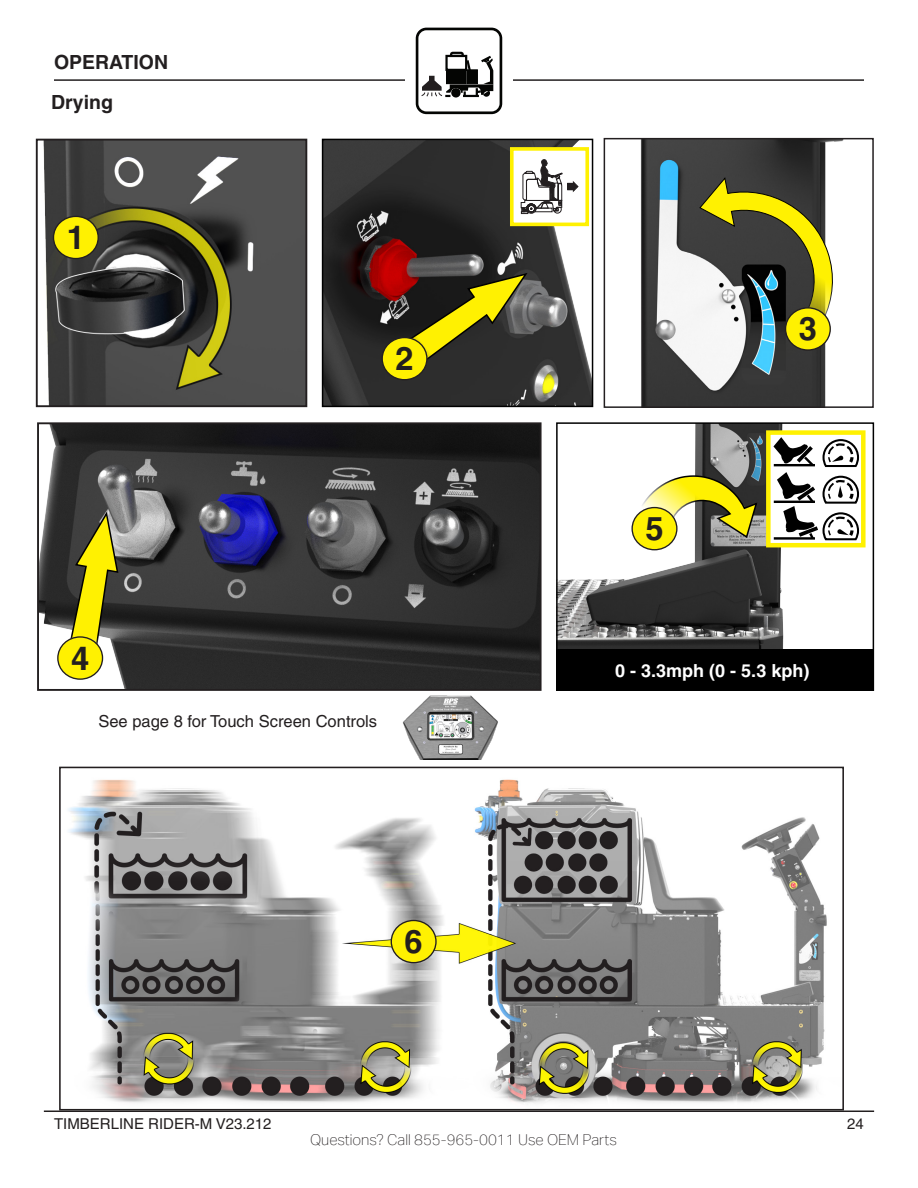
<style>
.page{position:relative;width:918px;height:1188px;background:#fff}
.page>*{position:absolute;margin:0;border:0;box-sizing:border-box;transform-origin:0 0}
.TOC_Header{font:700 32.7px "Helvetica";color:#231f20}
.Sub_Header{font:700 19.5px "Helvetica";color:#231f20}
.t1{font:700 18px "Helvetica";color:#fff}
.Basic{font:16.5px "Helvetica";color:#231f20}
.t2{font:100 15px "Aktiv Grotesk";color:#231f20}
.t3{font:15px "Helvetica";color:#231f20}
</style>
<div class="page">
<hr style="left:44px;top:1111px;width:830px;height:1px;background:#231f20">
<hr style="left:54px;top:79px;width:810px;height:2px;background:#231f20">
<div style="left:405px;top:21px;width:108px;height:99px;background:#fff"></div>
<svg style="left:416px;top:28px;width:86px;height:86px"></svg>
<div style="left:418px;top:30px;width:82px;height:81px;background:#fff;border-radius:8px"></div>
<svg style="left:421px;top:51px;width:73px;height:47px"></svg>
<img style="left:559px;top:425px;width:312px;height:225px">
<div style="left:556px;top:422px;width:318px;height:269px;border:2px solid #000"></div>
<div style="left:556px;top:650px;width:318px;height:41px;background:#000"></div>
<svg style="left:631px;top:474px;width:128px;height:65px"></svg>
<img style="left:325px;top:142px;width:265px;height:262px">
<div style="left:322px;top:139px;width:271px;height:268px;border:2px solid #000"></div>
<svg style="left:508px;top:145px;width:83px;height:83px"></svg>
<div style="left:768px;top:433px;width:95px;height:112px;background:#fff"></div>
<svg style="left:773px;top:437px;width:86px;height:104px"></svg>
<div style="left:766px;top:430px;width:100px;height:117px;border:4px solid #fff101"></div>
<img style="left:43px;top:142px;width:261px;height:262px">
<div style="left:36px;top:139px;width:271px;height:268px;border:2px solid #231f20"></div>
<img style="left:40px;top:425px;width:499px;height:263px">
<div style="left:37px;top:422px;width:505px;height:269px;border:2px solid #231f20"></div>
<div style="left:54px;top:216px;width:44px;height:43px;background:#fff101;border-radius:50%"></div>
<div style="left:53px;top:216px;width:46px;height:43px;border:1px solid #231f20;border-radius:50%"></div>
<img style="left:402px;top:695px;width:96px;height:65px">
<img style="left:640px;top:141px;width:202px;height:264px">
<div style="left:604px;top:138px;width:270px;height:270px;border:2px solid #231f20"></div>
<svg style="left:699px;top:176px;width:143px;height:190px"></svg>
<div style="left:786px;top:308px;width:44px;height:42px;background:#fff101;border-radius:50%"></div>
<div style="left:785px;top:307px;width:46px;height:44px;border:1px solid #231f20;border-radius:50%"></div>
<div style="left:632px;top:508px;width:45px;height:42px;background:#fff101;border-radius:50%"></div>
<div style="left:631px;top:507px;width:47px;height:43px;border:1px solid #231f20;border-radius:50%"></div>
<svg style="left:380px;top:272px;width:148px;height:110px;background:#5b4f24"></svg>
<svg style="left:62px;top:512px;width:57px;height:168px;background:#908c3e"></svg>
<div style="left:382px;top:338px;width:45px;height:42px;background:#fff101;border-radius:50%"></div>
<div style="left:382px;top:337px;width:46px;height:43px;border:1px solid #231f20;border-radius:50%"></div>
<img style="left:68px;top:779px;width:759px;height:325px">
<div style="left:59px;top:767px;width:785px;height:344px;border:2px solid #231f20"></div>
<div style="left:58px;top:637px;width:45px;height:42px;background:#fff101;border-radius:50%"></div>
<div style="left:57px;top:636px;width:46px;height:44px;border:1px solid #231f20;border-radius:50%"></div>
<div style="left:391px;top:920px;width:45px;height:43px;background:#fff101;border-radius:50%"></div>
<div style="left:391px;top:920px;width:46px;height:43px;border:1px solid #231f20;border-radius:50%"></div>
<p class="Sub_Header" style="left:54px;top:50px;width:116px">OPERATION</p>
<p class="Sub_Header" style="left:51px;top:91px;width:63px">Drying</p>
<p class="TOC_Header" style="left:67px;top:218px;width:20px">1</p>
<p class="TOC_Header" style="left:395px;top:339px;width:20px">2</p>
<p class="TOC_Header" style="left:71px;top:638px;width:20px">4</p>
<p class="Basic" style="left:98px;top:711px;width:280px">See page 8 for Touch Screen Controls</p>
<p class="TOC_Header" style="left:405px;top:922px;width:20px">6</p>
<p class="TOC_Header" style="left:645px;top:509px;width:20px">5</p>
<p class="TOC_Header" style="left:799px;top:309px;width:20px">3</p>
<p class="t1" style="left:615px;top:659px;width:196px">0 - 3.3mph (0 - 5.3 kph)</p>
<p class="t3" style="left:54px;top:1115px;width:219px">TIMBERLINE RIDER-M V23.212</p>
<p class="t3" style="left:847px;top:1115px;width:18px">24</p>
<p class="t2" style="left:310px;top:1131px;width:308px">Questions? Call 855-965-0011 Use OEM Parts</p>
</div>
